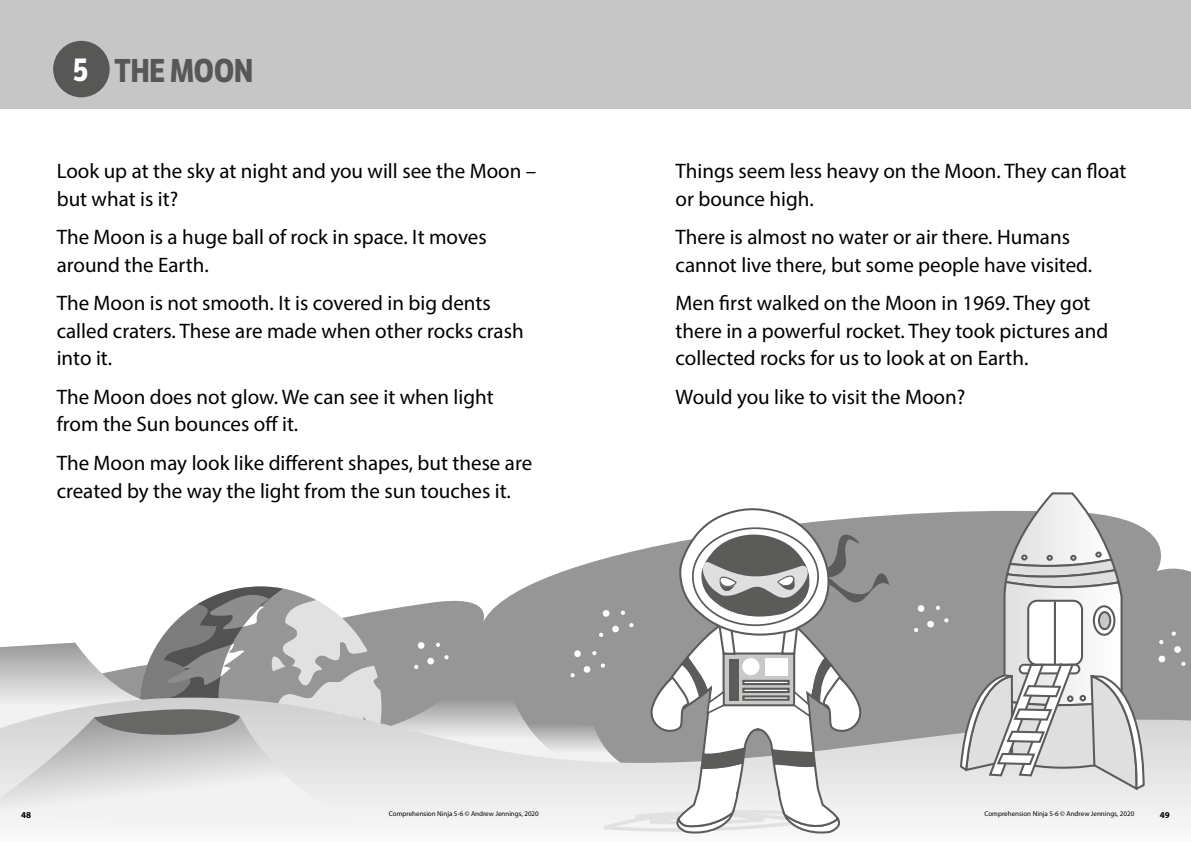
<style>
.page{position:relative;width:1191px;height:842px;background:#fff}
.page>*{position:absolute;margin:0;border:0;box-sizing:border-box;transform-origin:0 0}
.t1{font:700 32px "LFT Etica Condensed";color:#575756}
.t2{font:21px/27.4px "Myriad Pro";color:#000}
.t3{font:700 9px "Myriad Pro";color:#000}
.t4{font:7px "Myriad Pro";color:#000}
.s1{color:#fff}
</style>
<div class="page">
<div style="left:0;top:0;width:1191px;height:108px;background:#c6c6c6"></div>
<div style="left:53px;top:41px;width:57px;height:56px;background:#575756;border-radius:50%"></div>
<svg style="left:889px;top:511px;width:302px;height:187px;background:#a2a1a1"></svg>
<svg style="left:889px;top:698px;width:302px;height:127px"></svg>
<svg style="left:958px;top:492px;width:187px;height:300px"></svg>
<div style="left:917px;top:605px;width:7px;height:7px;background:#fff;border-radius:50%"></div>
<div style="left:927px;top:621px;width:7px;height:6px;background:#fff;border-radius:50%"></div>
<svg style="left:935px;top:606px;width:5px;height:4px"></svg>
<svg style="left:913px;top:627px;width:5px;height:5px"></svg>
<svg style="left:944px;top:618px;width:4px;height:5px"></svg>
<div style="left:1158px;top:656px;width:7px;height:6px;background:#fff;border-radius:50%"></div>
<div style="left:1174px;top:646px;width:6px;height:7px;background:#fff;border-radius:50%"></div>
<svg style="left:1159px;top:640px;width:4px;height:4px"></svg>
<svg style="left:1181px;top:661px;width:4px;height:5px"></svg>
<svg style="left:1171px;top:631px;width:5px;height:5px"></svg>
<svg style="left:0;top:508px;width:889px;height:326px"></svg>
<div style="left:692px;top:527px;width:127px;height:99px;border:2px solid #5b5b5a;border-radius:50%"></div>
<h1 class="t1" style="left:73px;top:52px;width:182px"><span class="s1">5</span> THE MOON</h1>
<p class="t2" style="left:57px;top:157px;width:481px">Look up at the sky at night and you will see the Moon – but what is it?</p>
<p class="t2" style="left:57px;top:223px;width:431px">The Moon is a huge ball of rock in space. It moves around the Earth.</p>
<p class="t2" style="left:57px;top:289px;width:468px">The Moon is not smooth. It is covered in big dents called craters. These are made when other rocks crash into it.</p>
<p class="t2" style="left:57px;top:383px;width:438px">The Moon does not glow. We can see it when light from the Sun bounces off it.</p>
<p class="t2" style="left:57px;top:449px;width:477px">The Moon may look like different shapes, but these are created by the way the light from the sun touches it.</p>
<p class="t2" style="left:675px;top:157px;width:452px">Things seem less heavy on the Moon. They can float or bounce high.</p>
<p class="t2" style="left:675px;top:223px;width:418px">There is almost no water or air there. Humans cannot live there, but some people have visited.</p>
<p class="t2" style="left:675px;top:289px;width:434px">Men first walked on the Moon in 1969. They got there in a powerful rocket. They took pictures and collected rocks for us to look at on Earth.</p>
<p class="t2" style="left:675px;top:383px;width:291px">Would you like to visit the Moon?</p>
<p class="t3" style="left:21px;top:809px;width:11px">48</p>
<p class="t4" style="left:389px;top:809px;width:151px">Comprehension Ninja 5-6 © Andrew Jennings, 2020</p>
<p class="t4" style="left:984px;top:809px;width:151px">Comprehension Ninja 5-6 © Andrew Jennings, 2020</p>
<p class="t3" style="left:1159px;top:809px;width:11px">49</p>
</div>
